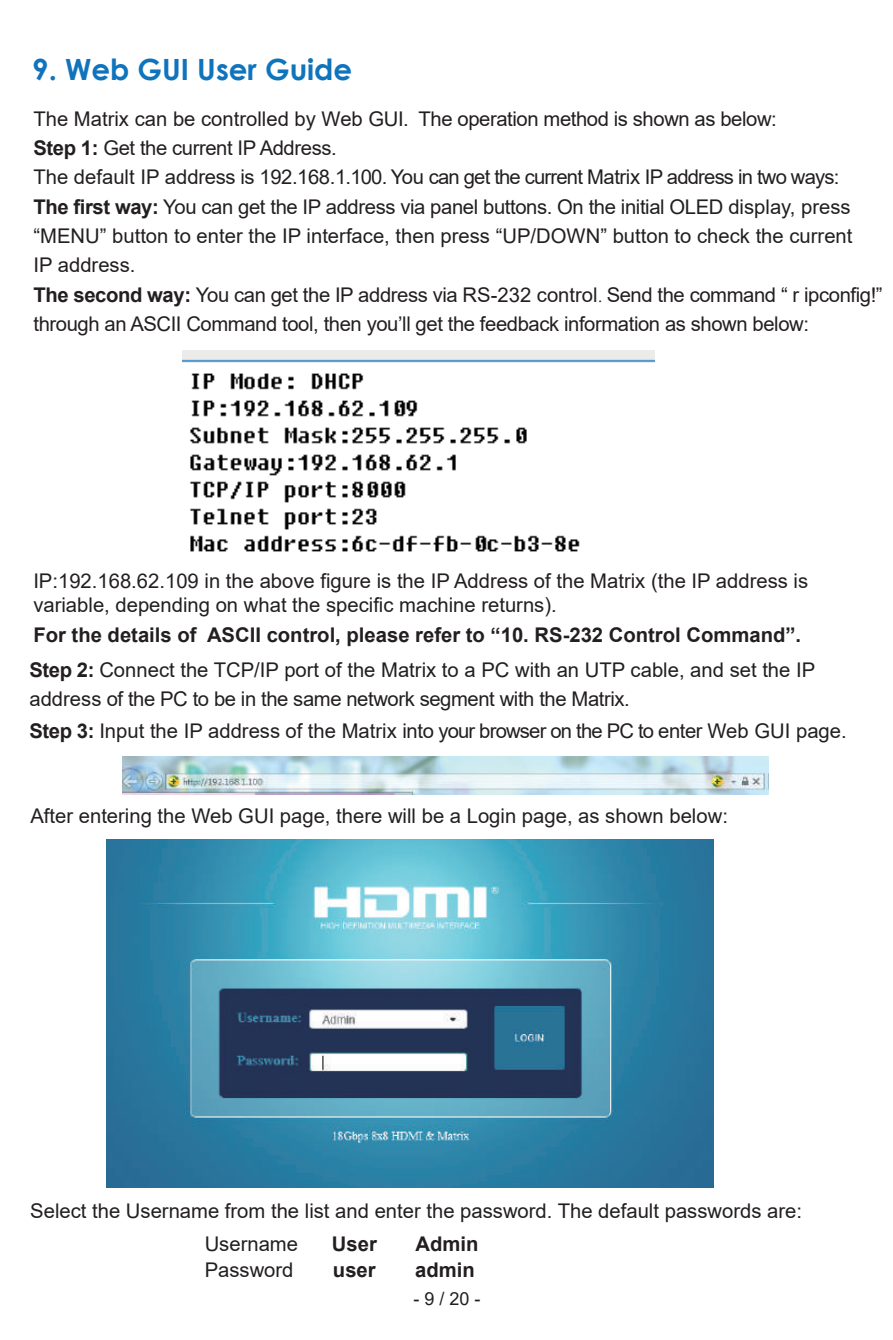
<style>
.page{position:relative;width:893px;height:1340px;background:#fff}
.page>*{position:absolute;margin:0;border:0;box-sizing:border-box;transform-origin:0 0}
.t1{font:700 29.25px "Century Gothic";color:#1074bc}
.t2{font:20.25px/29.2px "Arial";letter-spacing:-.02em;color:#231f20}
.t3{font:20.25px/24.3px "Arial";color:#231f20}
.t4{font:700 20.25px "Arial";color:#231f20}
.t5{font:18px "Arial";color:#231f20}
.s1{font-weight:700}
.s2{font-family:"Adobe Song Std";font-weight:300}
</style>
<div class="page">
<img style="left:182px;top:350px;width:473px;height:202px">
<img style="left:106px;top:840px;width:607px;height:347px">
<img style="left:123px;top:756px;width:645px;height:38px">
<h1 class="t1" style="left:32px;top:47px;width:321px">9. Web GUI User Guide</h1>
<p class="t2" style="left:33px;top:104px;width:851px">The Matrix can be controlled by Web GUI. The operation method is shown as below:<br><span class="s1">Step 1:</span> Get the current IP Address.<br>The default IP address is 192.168.1.100. You can get the current Matrix IP address in two ways:<br><span class="s1">The first way:</span> You can get the IP address via panel buttons. On the initial OLED display, press “MENU” button to enter the IP interface, then press “UP/DOWN” button to check the current<br>IP address.<br><span class="s1">The second way:</span> You can get the IP address via RS-232 control<span class="s2">.</span> Send the command “ r ipconfig!” through an ASCII Command tool, then you’ll get the feedback information as shown below:</p>
<p class="t3" style="left:33px;top:568px;width:776px">IP:192.168.62.109 in the above figure is the IP Address of the Matrix (the IP address is variable, depending on what the specific machine returns).</p>
<p class="t4" style="left:33px;top:620px;width:769px">For the details of ASCII control, please refer to “10. RS-232 Control Command”.</p>
<p class="t3" style="left:29px;top:654px;width:787px;line-height:29.2px"><span class="s1">Step 2:</span> Connect the TCP/IP port of the Matrix to a PC with an UTP cable, and set the IP address of the PC to be in the same network segment with the Matrix.</p>
<p class="t3" style="left:29px;top:718px;width:819px"><span class="s1">Step 3:</span> Input the IP address of the Matrix into your browser on the PC to enter Web GUI page.</p>
<p class="t3" style="left:30px;top:804px;width:699px">After entering the Web GUI page, there will be a Login page, as shown below:</p>
<p class="t3" style="left:205px;top:1193px;width:599px;line-height:33.3px;text-indent:-174px">Select the Username from the list and enter the password. The default passwords are:<br>Username</p>
<p class="t4" style="left:332px;top:1229px;width:47px">User</p>
<p class="t4" style="left:416px;top:1229px;width:64px">Admin</p>
<p class="t3" style="left:205px;top:1257px;width:90px">Password</p>
<p class="t4" style="left:333px;top:1255px;width:44px">user</p>
<p class="t4" style="left:415px;top:1255px;width:61px">admin</p>
<p class="t5" style="left:413px;top:1286px;width:69px">- 9 / 20 -</p>
</div>
